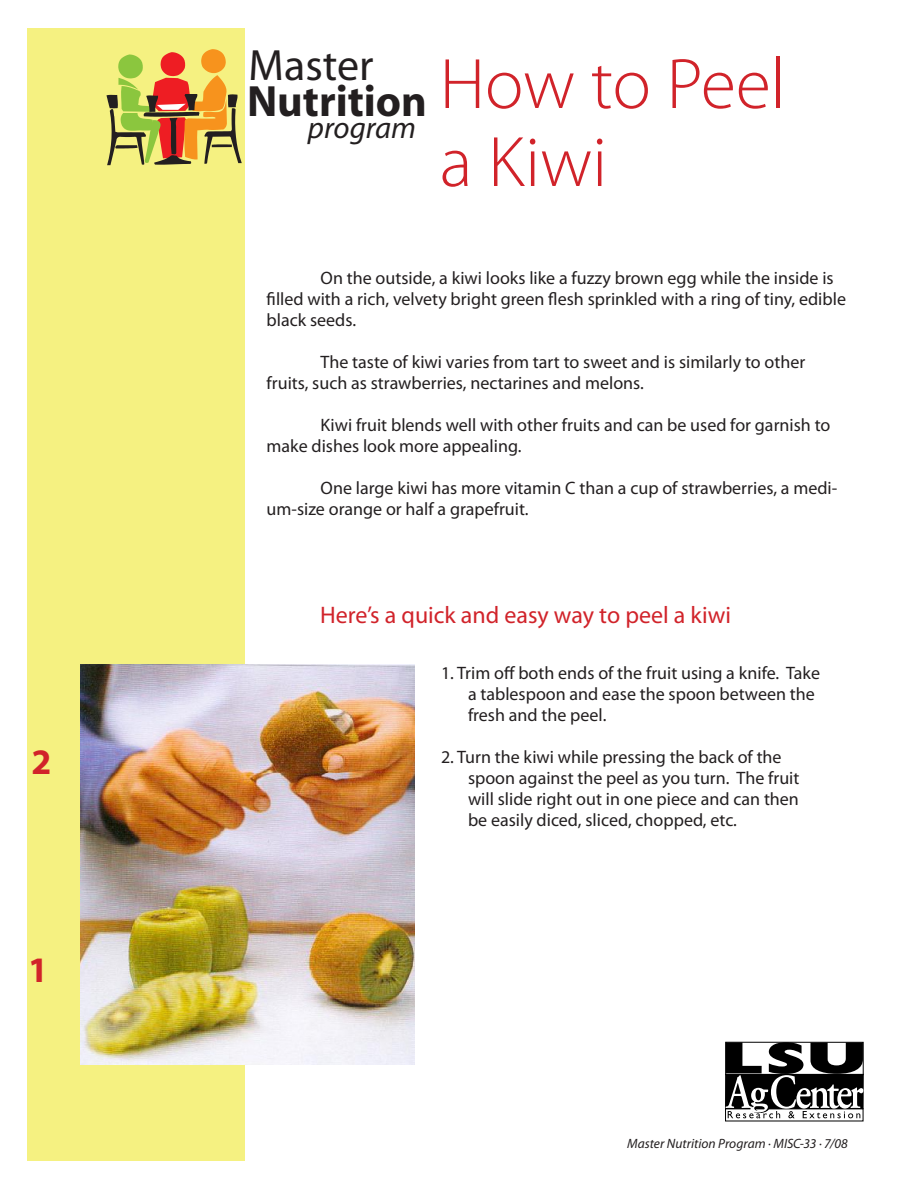
<style>
.page{position:relative;width:918px;height:1188px;background:#fff}
.page>*{position:absolute;margin:0;border:0;box-sizing:border-box;transform-origin:0 0}
.t1{font:300 72px "Myriad Pro";color:#d1232a}
.t2{font:700 43.95px "Myriad";color:#231f20}
.t3{font:43.95px "Myriad";color:#231f20}
.t4{font:700 36px "Myriad Pro";color:#d1232a}
.t5{font:italic 30.75px "Myriad";color:#231f20}
.t6{font:24px "Myriad Pro";color:#d1232a}
.body_text_hanging_in{font:18px/21px "Myriad Pro";color:#231f20}
.t7{font:italic 13.5px "Myriad Pro";color:#231f20}
</style>
<div class="page">
<div style="left:27px;top:28px;width:218px;height:1133px;background:#f5f181"></div>
<div style="left:725px;top:1041px;width:139px;height:81px;border:2px solid #fff"></div>
<svg style="left:725px;top:1118px;width:138px;height:3px"></svg>
<svg style="left:725px;top:1042px;width:138px;height:76px"></svg>
<svg style="left:106px;top:49px;width:136px;height:116px"></svg>
<img style="left:81px;top:664px;width:334px;height:401px">
<p class="t4" style="left:32px;top:739px;width:21px">2</p>
<p class="t4" style="left:28px;top:946px;width:21px">1</p>
<p class="t3" style="left:249px;top:44px;width:126px">Master</p>
<p class="t2" style="left:247px;top:79px;width:181px">Nutrition</p>
<p class="t5" style="left:308px;top:112px;width:110px">program</p>
<p class="t1" style="left:440px;top:44px;width:348px">How to Peel</p>
<p class="t1" style="left:440px;top:122px;width:169px">a Kiwi</p>
<p class="body_text_hanging_in" style="left:267px;top:267px;width:581px;text-indent:54px">On the outside, a kiwi looks like a fuzzy brown egg while the inside is filled with a rich, velvety bright green flesh sprinkled with a ring of tiny, edible black seeds.</p>
<p class="body_text_hanging_in" style="left:267px;top:351px;width:540px;text-indent:54px">The taste of kiwi varies from tart to sweet and is similarly to other fruits, such as strawberries, nectarines and melons.</p>
<p class="body_text_hanging_in" style="left:267px;top:414px;width:565px;text-indent:54px">Kiwi fruit blends well with other fruits and can be used for garnish to make dishes look more appealing.</p>
<p class="body_text_hanging_in" style="left:267px;top:477px;width:572px;text-indent:54px">One large kiwi has more vitamin C than a cup of strawberries, a medi&shy;um-size orange or half a grapefruit.</p>
<p class="t6" style="left:320px;top:600px;width:412px">Here’s a quick and easy way to peel a kiwi</p>
<p class="body_text_hanging_in" style="left:468px;top:662px;width:354px;text-indent:-27px">1. Trim off both ends of the fruit using a knife. Take a tablespoon and ease the spoon between the fresh and the peel.</p>
<p class="body_text_hanging_in" style="left:468px;top:746px;width:333px;text-indent:-27px">2. Turn the kiwi while pressing the back of the spoon against the peel as you turn. The fruit will slide right out in one piece and can then be easily diced, sliced, chopped, etc.</p>
<p class="t7" style="left:627px;top:1135px;width:222px">Master Nutrition Program ∙ MISC-33 ∙ 7/08</p>
</div>
